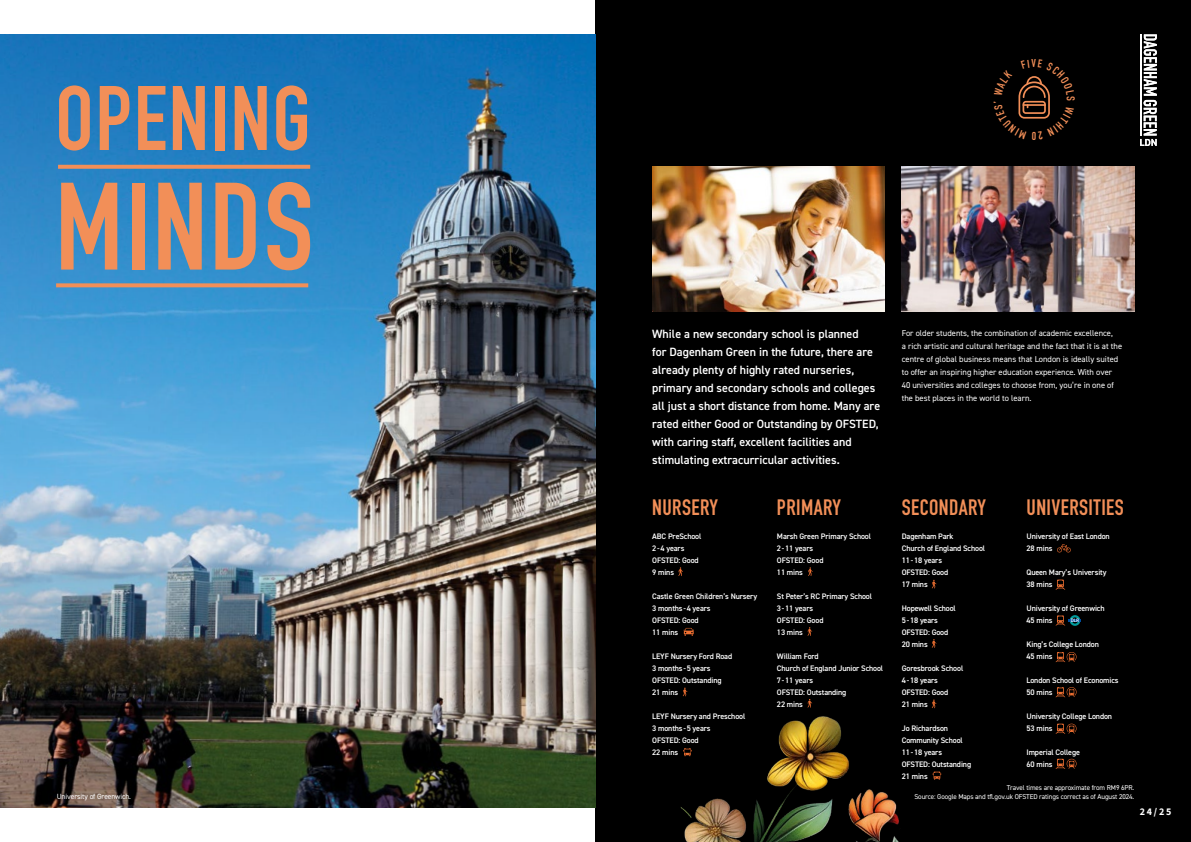
<style>
.page{position:relative;width:1191px;height:842px;background:#fff}
.page>*{position:absolute;margin:0;border:0;box-sizing:border-box;transform-origin:0 0}
.t1{font:700 122px "DIN Condensed";letter-spacing:.02em;color:#f28f58}
.t2{font:700 89.9px "DIN Condensed";letter-spacing:.02em;color:#f28f58}
.t3{font:700 22px "DIN Condensed";letter-spacing:.02em;color:#f28f58}
.t4{font:600 12px/18px "DIN2014";color:#fff}
.t5{font:700 10px "Source Sans 3";color:#fff}
.t6{font:8.5px/13px "DIN2014";color:#fff}
.t7{font:600 8px/12px "DIN2014";letter-spacing:-.015em;color:#fff}
.t8{font:7.5px "DIN2014";letter-spacing:-.015em;color:#fff}
.t9{font:7px/9px "DIN2014";letter-spacing:-.015em;color:#fff;text-align:right}
.t10{font:600 5px "DIN2014";color:#fff}
</style>
<div class="page">
<div style="left:595px;top:0;width:596px;height:842px;background:#000"></div>
<img style="left:0;top:34px;width:595px;height:774px">
<img style="left:652px;top:167px;width:232px;height:144px">
<img style="left:901px;top:167px;width:233px;height:144px">
<svg style="left:932px;top:771px;width:9px;height:9px"></svg>
<svg style="left:678px;top:567px;width:5px;height:9px"></svg>
<svg style="left:808px;top:567px;width:4px;height:9px"></svg>
<svg style="left:932px;top:580px;width:4px;height:8px"></svg>
<svg style="left:807px;top:627px;width:5px;height:9px"></svg>
<svg style="left:807px;top:699px;width:5px;height:9px"></svg>
<svg style="left:931px;top:639px;width:5px;height:9px"></svg>
<svg style="left:931px;top:699px;width:5px;height:9px"></svg>
<svg style="left:683px;top:688px;width:4px;height:8px"></svg>
<svg style="left:1057px;top:544px;width:13px;height:8px"></svg>
<svg style="left:1055px;top:580px;width:10px;height:10px"></svg>
<svg style="left:1055px;top:615px;width:26px;height:11px"></svg>
<svg style="left:1055px;top:652px;width:21px;height:10px"></svg>
<svg style="left:1055px;top:687px;width:21px;height:10px"></svg>
<svg style="left:1055px;top:724px;width:21px;height:10px"></svg>
<svg style="left:1055px;top:759px;width:21px;height:10px"></svg>
<svg style="left:58px;top:165px;width:252px;height:4px"></svg>
<svg style="left:56px;top:283px;width:252px;height:4px"></svg>
<svg style="left:683px;top:628px;width:11px;height:8px"></svg>
<img style="left:680px;top:716px;width:219px;height:126px">
<svg style="left:1140px;top:34px;width:17px;height:112px"></svg>
<hr style="left:1140px;top:34px;width:1px;height:66px;background:#fff">
<hr style="left:1140px;top:99px;width:1px;height:37px;background:#fff">
<svg style="left:1018px;top:76px;width:32px;height:43px"></svg>
<h2 class="t2" style="left:55px;top:58px;width:257px">OPENING</h2>
<h1 class="t1" style="left:55px;top:145px;width:260px">MINDS</h1>
<p class="t8" style="left:57px;top:792px;width:76px">University of Greenwich.</p>
<p class="t4" style="left:652px;top:325px;width:229px">While a new secondary school is planned<br>for Dagenham Green in the future, there are already plenty of highly rated nurseries, primary and secondary schools and colleges all just a short distance from home. Many are rated either Good or Outstanding by OFSTED, with caring staff, excellent facilities and stimulating extracurricular activities.</p>
<p class="t6" style="left:901px;top:326px;width:222px">For older students, the combination of academic excellence,<br>a rich artistic and cultural heritage and the fact that it is at the centre of global business means that London is ideally suited to offer an inspiring higher education experience. With over 40 universities and colleges to choose from, you’re in one of the best places in the world to learn.</p>
<h3 class="t3" style="left:652px;top:492px;width:67px">NURSERY</h3>
<p class="t7" style="left:652px;top:530px;width:51px">ABC PreSchool<br>2-4 years<br>OFSTED: Good<br>9 mins</p>
<p class="t7" style="left:652px;top:590px;width:106px">Castle Green Children’s Nursery<br>3 months-4 years<br>OFSTED: Good<br>11 mins</p>
<p class="t7" style="left:652px;top:650px;width:81px">LEYF Nursery Ford Road<br>3 months-5 years<br>OFSTED: Outstanding<br>21 mins</p>
<p class="t7" style="left:652px;top:710px;width:95px">LEYF Nursery and Preschool<br>3 months-5 years<br>OFSTED: Good<br>22 mins</p>
<h3 class="t3" style="left:777px;top:492px;width:66px">PRIMARY</h3>
<p class="t7" style="left:777px;top:530px;width:96px">Marsh Green Primary School<br>2-11 years<br>OFSTED: Good<br>11 mins</p>
<p class="t7" style="left:777px;top:590px;width:97px">St Peter’s RC Primary School<br>3-11 years<br>OFSTED: Good<br>13 mins</p>
<p class="t7" style="left:777px;top:650px;width:108px">William Ford<br>Church of England Junior School<br>7-11 years<br>OFSTED: Outstanding<br>22 mins</p>
<h3 class="t3" style="left:901px;top:492px;width:86px">SECONDARY</h3>
<p class="t7" style="left:901px;top:530px;width:85px">Dagenham Park<br>Church of England School<br>11-18 years<br>OFSTED: Good<br>17 mins</p>
<p class="t7" style="left:901px;top:602px;width:56px">Hopewell School<br>5-18 years<br>OFSTED: Good<br>20 mins</p>
<p class="t7" style="left:901px;top:662px;width:63px">Goresbrook School<br>4-18 years<br>OFSTED: Good<br>21 mins</p>
<p class="t7" style="left:901px;top:722px;width:71px">Jo Richardson<br>Community School<br>11-18 years<br>OFSTED: Outstanding<br>21 mins</p>
<h3 class="t3" style="left:1026px;top:492px;width:99px">UNIVERSITIES</h3>
<p class="t7" style="left:1026px;top:530px;width:85px">University of East London<br>28 mins</p>
<p class="t7" style="left:1026px;top:566px;width:81px">Queen Mary’s University<br>38 mins</p>
<p class="t7" style="left:1026px;top:602px;width:79px">University of Greenwich<br>45 mins</p>
<p class="t7" style="left:1026px;top:638px;width:74px">King’s College London<br>45 mins</p>
<p class="t7" style="left:1026px;top:674px;width:94px">London School of Economics<br>50 mins</p>
<p class="t7" style="left:1026px;top:710px;width:87px">University College London<br>53 mins</p>
<p class="t7" style="left:1026px;top:746px;width:55px">Imperial College<br>60 mins</p>
<p class="t9" style="left:914px;top:783px;width:221px">Travel times are approximate from RM9 6PR.<br>Source: Google Maps and tfl.gov.uk OFSTED ratings correct as of August 2024.</p>
<p class="t10" style="left:1070px;top:617px;width:10px">DLR</p>
<p class="t5" style="left:1139px;top:805px;width:33px">24/25</p>
</div>
